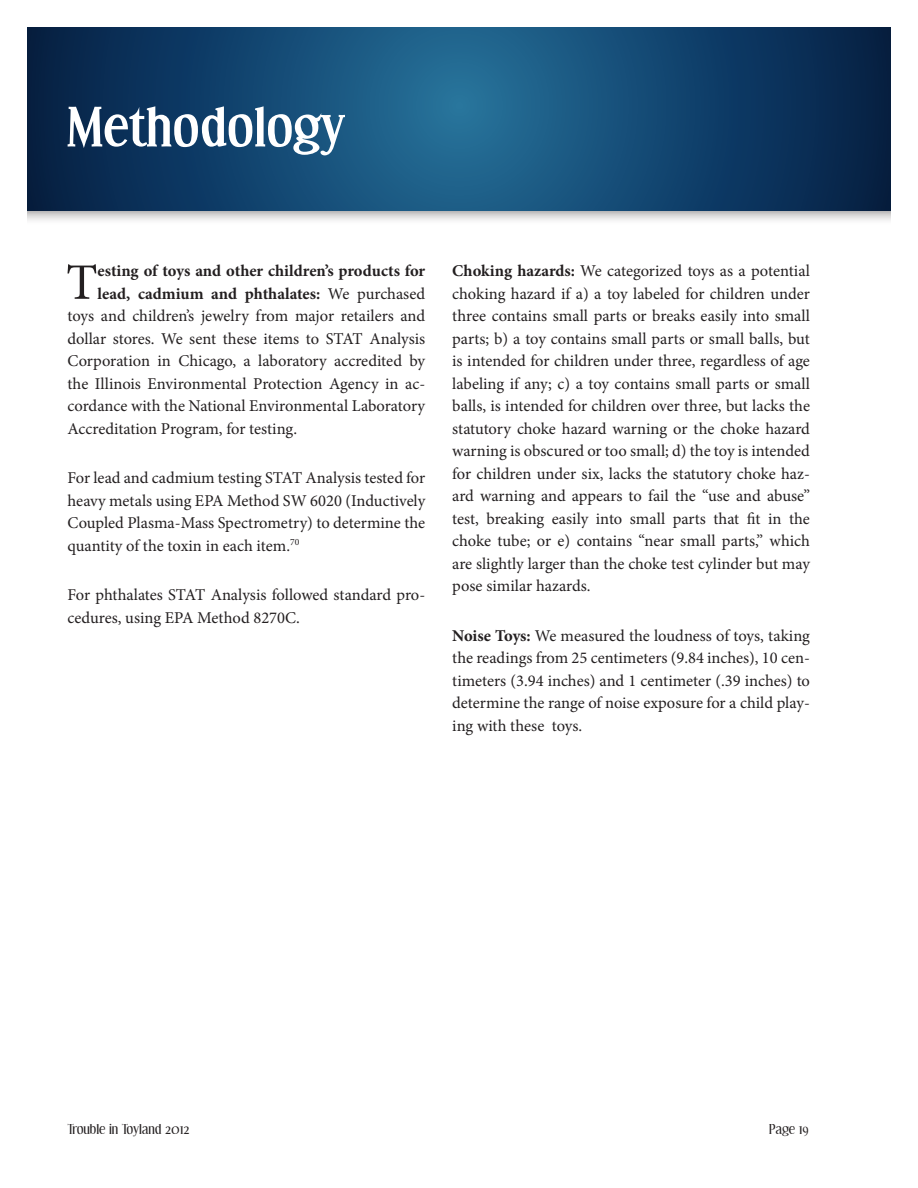
<style>
.page{position:relative;width:918px;height:1188px;background:#fff}
.page>*{position:absolute;margin:0;border:0;box-sizing:border-box;transform-origin:0 0}
.t1{font:700 54px "Effloresce";color:#fff}
.t2{font:51.15px "Minion Pro";color:#231f20}
.t3{font:16.5px/22.5px "Minion Pro";letter-spacing:-.005em;color:#231f20;text-align:justify}
.t4{font:700 16.5px "Minion Pro";color:#231f20}
.t5{font:13.5px "Effloresce";color:#231f20}
.s1{font-weight:400}
.s2{font-weight:700}
</style>
<div class="page">
<div style="left:27px;top:27px;width:864px;height:199px;background:#231f20;opacity:.75"></div>
<svg style="left:27px;top:27px;width:864px;height:183px;background:#12446d"></svg>
<h1 class="t1" style="left:68px;top:97px;width:279px">Methodology</h1>
<h2 class="t2" style="left:66px;top:248px;width:33px">T</h2>
<p class="t4" style="left:98px;top:259px;width:329px">esting of toys and other children’s products for</p>
<p class="t4" style="left:98px;top:282px;width:329px">lead, cadmium and phthalates: <span class="s1">We purchased</span></p>
<p class="t3" style="left:68px;top:305px;width:359px">toys and children’s jewelry from major retailers and</p>
<p class="t3" style="left:68px;top:327px;width:359px">dollar stores. We sent these items to STAT Analysis</p>
<p class="t3" style="left:68px;top:350px;width:359px">Corporation in Chicago, a laboratory accredited by</p>
<p class="t3" style="left:68px;top:372px;width:359px">the Illinois Environmental Protection Agency in ac-</p>
<p class="t3" style="left:68px;top:395px;width:359px">cordance with the National Environmental Laboratory</p>
<p class="t3" style="left:68px;top:417px;width:231px">Accreditation Program, for testing.</p>
<p class="t3" style="left:68px;top:467px;width:359px">For lead and cadmium testing STAT Analysis tested for heavy metals using EPA Method SW 6020 (Inductively Coupled Plasma-Mass Spectrometry) to determine the quantity of the toxin in each item.<sup>70</sup></p>
<p class="t3" style="left:68px;top:584px;width:359px">For phthalates STAT Analysis followed standard pro&shy;cedures, using EPA Method 8270C.</p>
<p class="t3" style="left:452px;top:260px;width:359px"><span class="s2">Choking hazards:</span> We categorized toys as a potential choking hazard if a) a toy labeled for children under three contains small parts or breaks easily into small parts; b) a toy contains small parts or small balls, but is intended for children under three, regardless of age labeling if any; c) a toy contains small parts or small balls, is intended for children over three, but lacks the statutory choke hazard warning or the choke hazard warning is obscured or too small; d) the toy is intended for children under six, lacks the statutory choke haz&shy;ard warning and appears to fail the “use and abuse” test, breaking easily into small parts that fit in the choke tube; or e) contains “near small parts,” which are slightly larger than the choke test cylinder but may pose similar hazards.</p>
<p class="t3" style="left:452px;top:624px;width:359px"><span class="s2">Noise Toys:</span> We measured the loudness of toys, taking the readings from 25 centimeters (9.84 inches), 10 cen&shy;timeters (3.94 inches) and 1 centimeter (.39 inches) to determine the range of noise exposure for a child play&shy;ing with these toys.</p>
<p class="t5" style="left:68px;top:1122px;width:123px">Trouble in Toyland 2012</p>
<p class="t5" style="left:769px;top:1122px;width:41px">Page 19</p>
</div>
